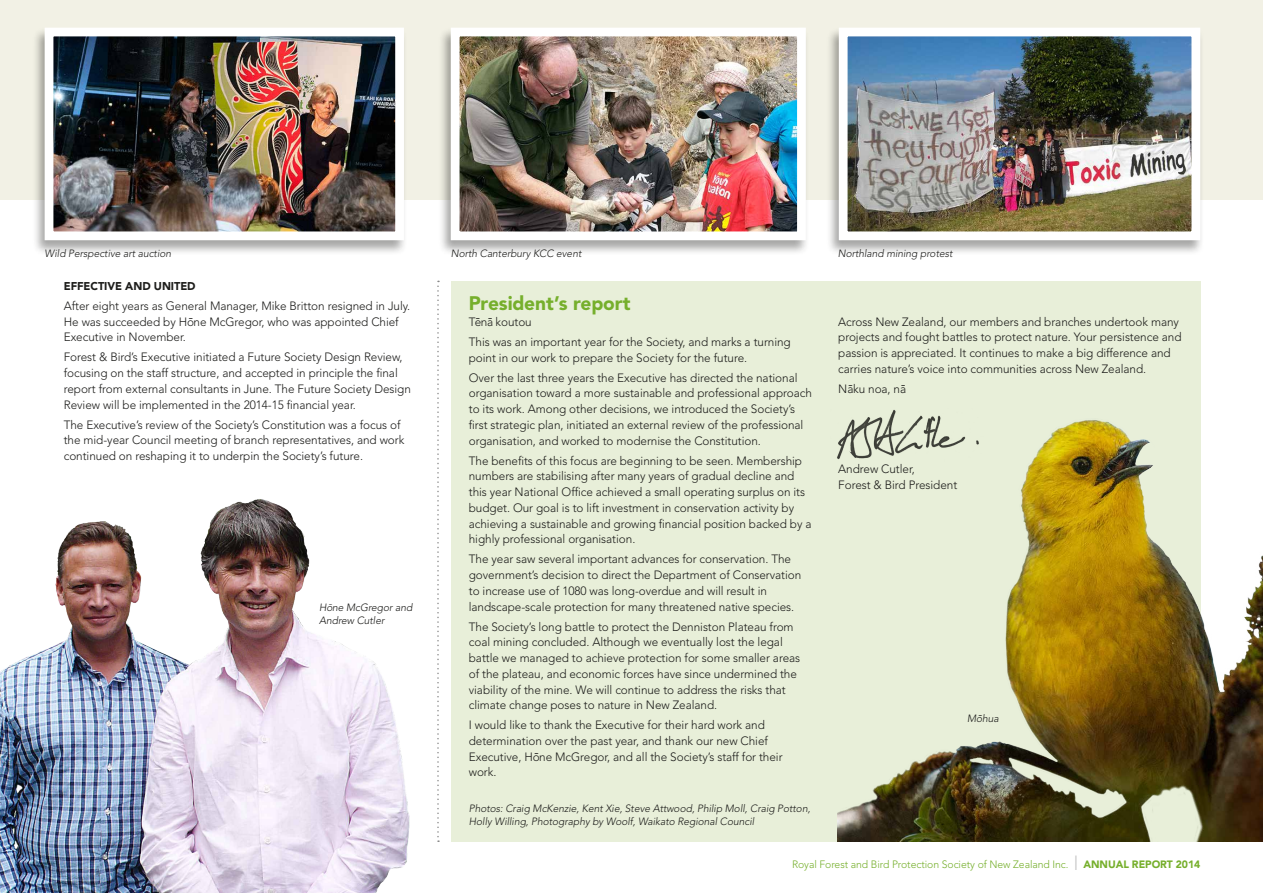
<style>
.page{position:relative;width:1263px;height:893px;background:#fff}
.page>*{position:absolute;margin:0;border:0;box-sizing:border-box;transform-origin:0 0}
.t1{font:900 19.5px "Avenir";letter-spacing:-.01em;color:#76af2c}
.t2{font:300 12px/15.8px "Avenir";letter-spacing:-.005em;color:#1d1d1b}
.t3{font:900 11.25px "Avenir";letter-spacing:-.005em;color:#1d1d1b}
.t4{font:300 10.65px "Avenir";letter-spacing:-.005em;color:#76af2c}
.t5{font:italic 300 10.5px/13.5px "Avenir";letter-spacing:-.005em;color:#1d1d1b}
.s1{font-weight:500}
.s2{font-weight:500;font-style:normal}
.s3{font-size:19.05px;color:#c6c6c6}
.s4{font-weight:900}
</style>
<div class="page">
<div style="left:0;top:0;width:1263px;height:200px;background:#f2f1e5"></div>
<div style="left:451px;top:281px;width:749px;height:561px;background:#e8efd9"></div>
<svg style="left:437px;top:281px;width:2px;height:561px"></svg>
<div style="left:32px;top:27px;width:376px;height:229px;background:#1d1d1b;opacity:.4"></div>
<img style="left:55px;top:38px;width:339px;height:192px">
<div style="left:45px;top:28px;width:359px;height:212px;border:9px solid #fff"></div>
<div style="left:438px;top:27px;width:372px;height:229px;background:#1d1d1b;opacity:.4"></div>
<img style="left:461px;top:38px;width:335px;height:192px">
<div style="left:451px;top:28px;width:355px;height:212px;border:9px solid #fff"></div>
<div style="left:826px;top:27px;width:378px;height:229px;background:#1d1d1b;opacity:.4"></div>
<img style="left:849px;top:38px;width:341px;height:192px">
<div style="left:839px;top:28px;width:361px;height:212px;border:9px solid #fff"></div>
<img style="left:0;top:499px;width:410px;height:394px">
<img style="left:838px;top:396px;width:425px;height:446px">
<p class="t5" style="left:45px;top:246px;width:128px">Wild Perspective art auction</p>
<p class="t5" style="left:451px;top:246px;width:132px">North Canterbury KCC event</p>
<p class="t5" style="left:838px;top:246px;width:116px">Northland mining protest</p>
<p class="t3" style="left:64px;top:279px;width:133px">EFFECTIVE AND UNITED</p>
<p class="t2" style="left:64px;top:298px;width:348px">After eight years as General Manager, Mike Britton resigned in July.<br>He was succeeded by Ho<span class="s1">¯</span>ne McGregor, who was appointed Chief<br>Executive in November.</p>
<p class="t2" style="left:64px;top:349px;width:349px">Forest &amp; Bird’s Executive initiated a Future Society Design Review, focusing on the staff structure, and accepted in principle the final report from external consultants in June. The Future Society Design Review will be implemented in the 2014-15 financial year.</p>
<p class="t2" style="left:64px;top:417px;width:342px">The Executive’s review of the Society’s Constitution was a focus of the mid-year Council meeting of branch representatives, and work continued on reshaping it to underpin the Society’s future.</p>
<p class="t5" style="left:319px;top:601px;width:95px">Ho¯ne McGregor and<br>Andrew Cutler</p>
<h1 class="t1" style="left:469px;top:291px;width:163px">President’s report</h1>
<p class="t2" style="left:469px;top:312px;width:323px;line-height:20px">Te<span class="s1">¯</span>na<span class="s1">¯</span> koutou<br>This was an important year for the Society, and marks a turning</p>
<p class="t2" style="left:469px;top:347px;width:330px;line-height:20px">point in our work to prepare the Society for the future.<br>Over the last three years the Executive has directed the national</p>
<p class="t2" style="left:469px;top:385px;width:345px">organisation toward a more sustainable and professional approach to its work. Among other decisions, we introduced the Society’s first strategic plan, initiated an external review of the professional organisation, and worked to modernise the Constitution.</p>
<p class="t2" style="left:469px;top:452px;width:344px">The benefits of this focus are beginning to be seen. Membership numbers are stabilising after many years of gradual decline and this year National Office achieved a small operating surplus on its budget. Our goal is to lift investment in conservation activity by achieving a sustainable and growing financial position backed by a highly professional organisation.</p>
<p class="t2" style="left:469px;top:551px;width:334px">The year saw several important advances for conservation. The government’s decision to direct the Department of Conservation to increase use of 1080 was long-overdue and will result in landscape-scale protection for many threatened native species.</p>
<p class="t2" style="left:469px;top:618px;width:333px">The Society’s long battle to protect the Denniston Plateau from coal mining concluded. Although we eventually lost the legal battle we managed to achieve protection for some smaller areas of the plateau, and economic forces have since undermined the viability of the mine. We will continue to address the risks that climate change poses to nature in New Zealand.</p>
<p class="t2" style="left:469px;top:717px;width:315px">I would like to thank the Executive for their hard work and determination over the past year, and thank our new Chief Executive, Ho<span class="s1">¯</span>ne McGregor, and all the Society’s staff for their work.</p>
<p class="t5" style="left:469px;top:801px;width:343px">Photos: Craig McKenzie, Kent Xie, Steve Attwood, Philip Moll, Craig Potton,<br>Holly Willing, Photography by Woolf, Waikato Regional Council</p>
<p class="t2" style="left:838px;top:314px;width:345px">Across New Zealand, our members and branches undertook many projects and fought battles to protect nature. Your persistence and passion is appreciated. It continues to make a big difference and carries nature’s voice into communities across New Zealand.</p>
<p class="t2" style="left:838px;top:381px;width:69px">Na<span class="s1">¯</span>ku noa, na<span class="s1">¯</span></p>
<p class="t2" style="left:838px;top:461px;width:120px">Andrew Cutler,<br>Forest &amp; Bird President</p>
<p class="t5" style="left:967px;top:712px;width:33px">Mo<span class="s2">¯</span>hua</p>
<p class="t4" style="left:792px;top:858px;width:410px">Royal Forest and Bird Protection Society of New Zealand Inc. <span class="s3">l</span> <span class="s4">ANNUAL REPORT 2014</span></p>
</div>
